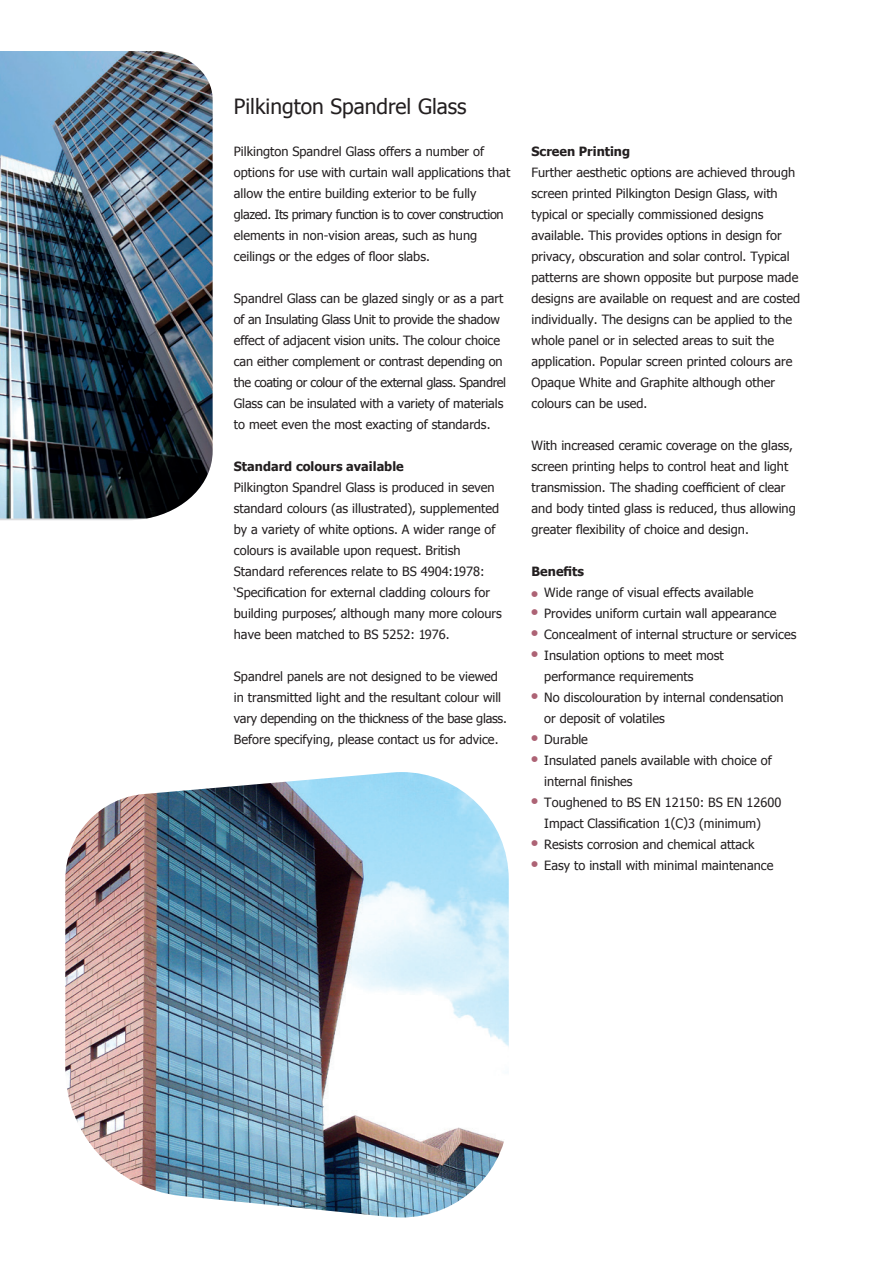
<style>
.page{position:relative;width:893px;height:1263px;background:#fff}
.page>*{position:absolute;margin:0;border:0;box-sizing:border-box;transform-origin:0 0}
.t1{font:21px "Tahoma";color:#231f20}
.t2{font:12.75px/21px "Tahoma";color:#231f20}
.t3{font:700 12.75px "Tahoma";color:#231f20}
.s1{color:#ad6375}
</style>
<div class="page">
<img style="left:65px;top:772px;width:444px;height:445px">
<img style="left:0;top:51px;width:213px;height:467px">
<p class="t1" style="left:234px;top:92px;width:234px">Pilkington Spandrel Glass</p>
<p class="t2" style="left:234px;top:140px;width:278px">Pilkington Spandrel Glass offers a number of options for use with curtain wall applications that allow the entire building exterior to be fully glazed. Its primary function is to cover construction elements in non-vision areas, such as hung ceilings or the edges of floor slabs.</p>
<p class="t2" style="left:234px;top:287px;width:274px">Spandrel Glass can be glazed singly or as a part of an Insulating Glass Unit to provide the shadow effect of adjacent vision units. The colour choice can either complement or contrast depending on the coating or colour of the external glass. Spandrel Glass can be insulated with a variety of materials to meet even the most exacting of standards.</p>
<p class="t3" style="left:234px;top:457px;width:171px">Standard colours available</p>
<p class="t2" style="left:234px;top:476px;width:269px">Pilkington Spandrel Glass is produced in seven standard colours (as illustrated), supplemented by a variety of white options. A wider range of colours is available upon request. British Standard references relate to BS 4904:1978: ‘Specification for external cladding colours for building purposes’, although many more colours have been matched to BS 5252: 1976.</p>
<p class="t2" style="left:234px;top:665px;width:275px">Spandrel panels are not designed to be viewed in transmitted light and the resultant colour will vary depending on the thickness of the base glass.<br>Before specifying, please contact us for advice.</p>
<p class="t3" style="left:531px;top:142px;width:100px">Screen Printing</p>
<p class="t2" style="left:531px;top:161px;width:270px">Further aesthetic options are achieved through screen printed Pilkington Design Glass, with typical or specially commissioned designs available. This provides options in design for privacy, obscuration and solar control. Typical patterns are shown opposite but purpose made designs are available on request and are costed individually. The designs can be applied to the whole panel or in selected areas to suit the application. Popular screen printed colours are Opaque White and Graphite although other colours can be used.</p>
<p class="t2" style="left:531px;top:434px;width:266px">With increased ceramic coverage on the glass, screen printing helps to control heat and light transmission. The shading coefficient of clear and body tinted glass is reduced, thus allowing greater flexibility of choice and design.</p>
<p class="t3" style="left:531px;top:562px;width:54px">Benefits</p>
<p class="t2" style="left:531px;top:581px;width:223px"><span class="s1">●</span> Wide range of visual effects available</p>
<p class="t2" style="left:531px;top:602px;width:247px"><sup>●</sup> Provides uniform curtain wall appearance</p>
<p class="t2" style="left:531px;top:623px;width:266px"><sup>●</sup> Concealment of internal structure or services</p>
<p class="t2" style="left:544px;top:644px;width:181px;text-indent:-13px"><sup>●</sup> Insulation options to meet most performance requirements</p>
<p class="t2" style="left:544px;top:686px;width:241px;text-indent:-13px"><sup>●</sup> No discolouration by internal condensation or deposit of volatiles</p>
<p class="t2" style="left:531px;top:728px;width:58px"><sup>●</sup> Durable</p>
<p class="t2" style="left:544px;top:749px;width:229px;text-indent:-13px"><sup>●</sup> Insulated panels available with choice of internal finishes</p>
<p class="t2" style="left:531px;top:791px;width:251px;text-align:center"><sup>●</sup> Toughened to BS EN 12150: BS EN 12600<br>Impact Classification 1(C)3 (minimum)</p>
<p class="t2" style="left:531px;top:833px;width:224px"><sup>●</sup> Resists corrosion and chemical attack</p>
<p class="t2" style="left:531px;top:854px;width:243px"><sup>●</sup> Easy to install with minimal maintenance</p>
</div>
